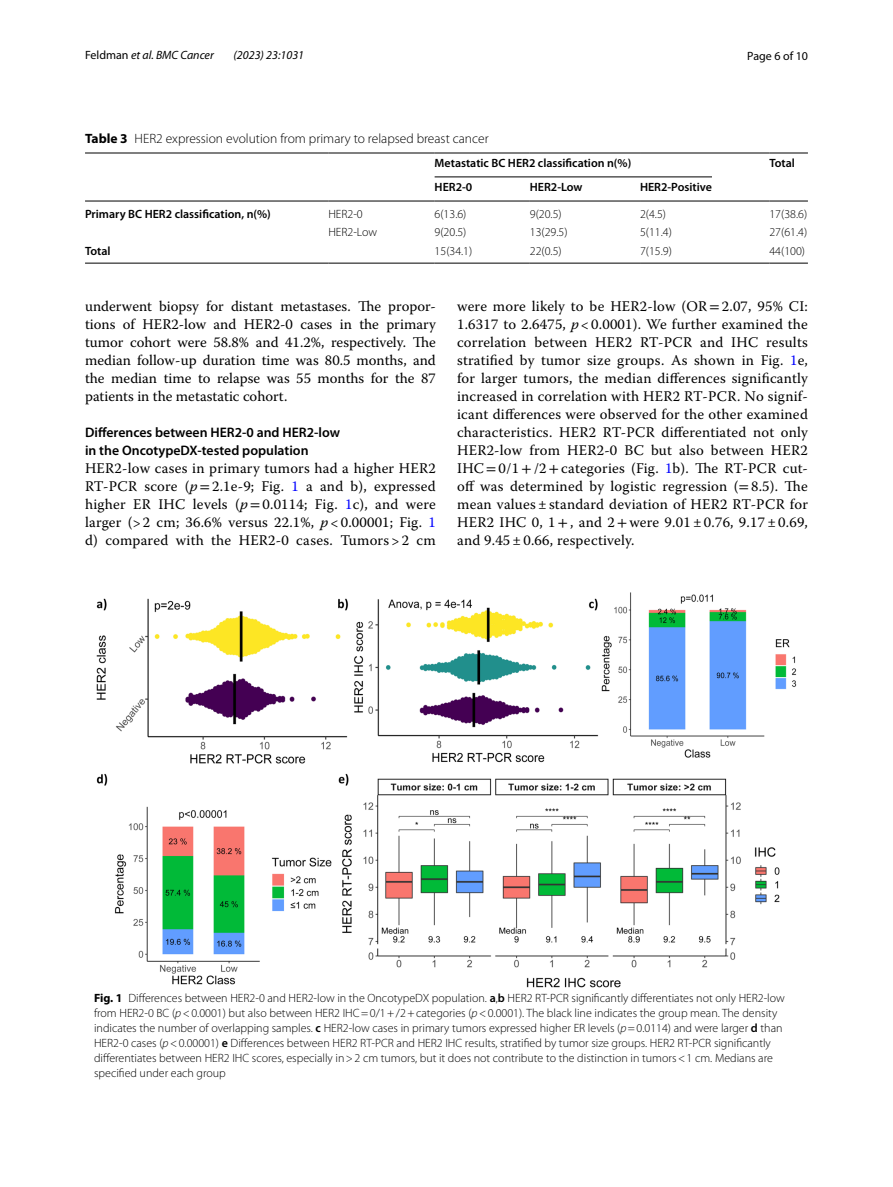
<style>
.page{position:relative;width:893px;height:1187px;background:#fff}
.page>*{position:absolute;margin:0;border:0;box-sizing:border-box;transform-origin:0 0}
.t1{font:14.7px/18px "Warnock Pro";letter-spacing:.015em;color:#000;text-align:justify}
.t2{font:600 13.8px/18px "Myriad Pro";color:#000}
.t3{font:300 13.5px "Myriad Pro";color:#000}
.t4{font:300 12px/15px "Myriad Pro";color:#000}
.t5{font:600 12px "Myriad Pro";color:#000}
.t6{font:italic 12px "Myriad Pro";color:#000}
.t7{font:12px "Myriad Pro";color:#000}
.s1{font-style:normal}
.s2{font-weight:700}
.s3{font-style:italic}
.s4{font-family:"STIX"}
.s5{color:#00f}
.s6{font-weight:600}
</style>
<div class="page">
<hr style="left:85px;top:153px;width:243px;height:1px;background:#000">
<hr style="left:328px;top:153px;width:107px;height:1px;background:#000">
<hr style="left:85px;top:201px;width:243px;height:1px;background:#000">
<hr style="left:328px;top:201px;width:107px;height:1px;background:#000">
<hr style="left:435px;top:153px;width:95px;height:1px;background:#000">
<hr style="left:530px;top:153px;width:110px;height:1px;background:#000">
<hr style="left:640px;top:153px;width:129px;height:1px;background:#000">
<hr style="left:769px;top:153px;width:39px;height:1px;background:#000">
<hr style="left:769px;top:201px;width:39px;height:1px;background:#000">
<hr style="left:435px;top:201px;width:95px;height:1px;background:#000">
<hr style="left:530px;top:201px;width:110px;height:1px;background:#000">
<hr style="left:640px;top:201px;width:129px;height:1px;background:#000">
<hr style="left:85px;top:263px;width:243px;height:1px;background:#000">
<hr style="left:328px;top:263px;width:107px;height:1px;background:#000">
<hr style="left:435px;top:263px;width:95px;height:1px;background:#000">
<hr style="left:530px;top:263px;width:110px;height:1px;background:#000">
<hr style="left:640px;top:263px;width:129px;height:1px;background:#000">
<hr style="left:769px;top:263px;width:39px;height:1px;background:#000">
<hr style="left:435px;top:177px;width:277px;height:1px;background:#000">
<img style="left:96px;top:592px;width:701px;height:394px">
<p class="t6" style="left:85px;top:48px;width:130px"><span class="s1">Feldman</span> et al. BMC Cancer</p>
<p class="t6" style="left:234px;top:48px;width:72px">(2023) 23:1031</p>
<p class="t7" style="left:747px;top:48px;width:62px">Page 6 of 10</p>
<p class="t3" style="left:85px;top:131px;width:405px"><span class="s2">Table 3</span> HER2 expression evolution from primary to relapsed breast cancer</p>
<p class="t5" style="left:435px;top:156px;width:198px">Metastatic BC HER2 classification n(%)</p>
<p class="t5" style="left:769px;top:156px;width:27px">Total</p>
<p class="t5" style="left:435px;top:179px;width:39px">HER2-0</p>
<p class="t5" style="left:530px;top:179px;width:54px">HER2-Low</p>
<p class="t5" style="left:640px;top:179px;width:73px">HER2-Positive</p>
<p class="t5" style="left:85px;top:206px;width:187px">Primary BC HER2 classification, n(%)</p>
<p class="t4" style="left:328px;top:207px;width:36px">HER2-0</p>
<p class="t4" style="left:435px;top:207px;width:33px">6(13.6)</p>
<p class="t4" style="left:530px;top:207px;width:33px">9(20.5)</p>
<p class="t4" style="left:640px;top:207px;width:28px">2(4.5)</p>
<p class="t4" style="left:769px;top:207px;width:39px">17(38.6)</p>
<p class="t4" style="left:328px;top:225px;width:50px">HER2-Low</p>
<p class="t4" style="left:435px;top:225px;width:33px">9(20.5)</p>
<p class="t4" style="left:530px;top:225px;width:39px">13(29.5)</p>
<p class="t4" style="left:640px;top:225px;width:33px">5(11.4)</p>
<p class="t4" style="left:769px;top:225px;width:39px">27(61.4)</p>
<p class="t5" style="left:85px;top:243px;width:27px">Total</p>
<p class="t4" style="left:435px;top:243px;width:39px">15(34.1)</p>
<p class="t4" style="left:530px;top:243px;width:33px">22(0.5)</p>
<p class="t4" style="left:640px;top:243px;width:33px">7(15.9)</p>
<p class="t4" style="left:769px;top:243px;width:37px">44(100)</p>
<p class="t1" style="left:85px;top:297px;width:352px">underwent biopsy for distant metastases. The propor&shy;tions of HER2-low and HER2-0 cases in the primary tumor cohort were 58.8% and 41.2%, respectively. The median follow-up duration time was 80.5 months, and the median time to relapse was 55 months for the 87 patients in the metastatic cohort.</p>
<p class="t2" style="left:85px;top:423px;width:256px">Differences between HER2‑0 and HER2‑low in the OncotypeDX‑tested population</p>
<p class="t1" style="left:85px;top:459px;width:352px">HER2-low cases in primary tumors had a higher HER2<br>RT-PCR score (<span class="s3">p</span><span class="s4">=</span>2.1e-9; Fig. <span class="s5">1</span> a and b), expressed higher ER IHC levels (<span class="s3">p</span><span class="s4">=</span>0.0114; Fig. <span class="s5">1</span>c), and were larger (&gt; 2 cm; 36.6% versus 22.1%, <span class="s3">p</span> &lt; 0.00001; Fig. <span class="s5">1 </span>d) compared with the HER2-0 cases. Tumors &gt; 2 cm</p>
<p class="t1" style="left:457px;top:297px;width:352px">were more likely to be HER2-low (OR<span class="s4">=</span>2.07, 95% CI:<br>1.6317 to 2.6475, <span class="s3">p</span> &lt; 0.0001). We further examined the correlation between HER2 RT-PCR and IHC results stratified by tumor size groups. As shown in Fig. <span class="s5">1</span>e, for larger tumors, the median differences significantly increased in correlation with HER2 RT-PCR. No signif&shy;icant differences were observed for the other examined characteristics. HER2 RT-PCR differentiated not only HER2-low from HER2-0 BC but also between HER2<br>IHC<span class="s4">=</span>0/1<span class="s4">+</span>/2<span class="s4">+</span>categories (Fig. <span class="s5">1</span>b). The RT-PCR cut&shy;off was determined by logistic regression (<span class="s4">=</span>8.5). The mean values ± standard deviation of HER2 RT-PCR for HER2 IHC 0, 1<span class="s4">+</span>, and 2<span class="s4">+</span> were 9.01 ± 0.76, 9.17 ± 0.69, and 9.45 ± 0.66, respectively.</p>
<p class="t4" style="left:94px;top:990px;width:692px"><span class="s2">Fig. 1</span> Differences between HER2-0 and HER2-low in the OncotypeDX population. <span class="s6">a</span>,<span class="s6">b</span> HER2 RT-PCR significantly differentiates not only HER2-low from HER2-0 BC (<span class="s3">p</span>&lt;0.0001) but also between HER2 IHC=0/1+/2+categories (<span class="s3">p</span>&lt;0.0001). The black line indicates the group mean. The density indicates the number of overlapping samples. <span class="s6">c</span> HER2-low cases in primary tumors expressed higher ER levels (<span class="s3">p</span>=0.0114) and were larger <span class="s6">d</span> than HER2-0 cases (<span class="s3">p</span>&lt;0.00001) <span class="s6">e</span> Differences between HER2 RT-PCR and HER2 IHC results, stratified by tumor size groups. HER2 RT-PCR significantly differentiates between HER2 IHC scores, especially in&gt;2 cm tumors, but it does not contribute to the distinction in tumors&lt;1 cm. Medians are specified under each group</p>
</div>
